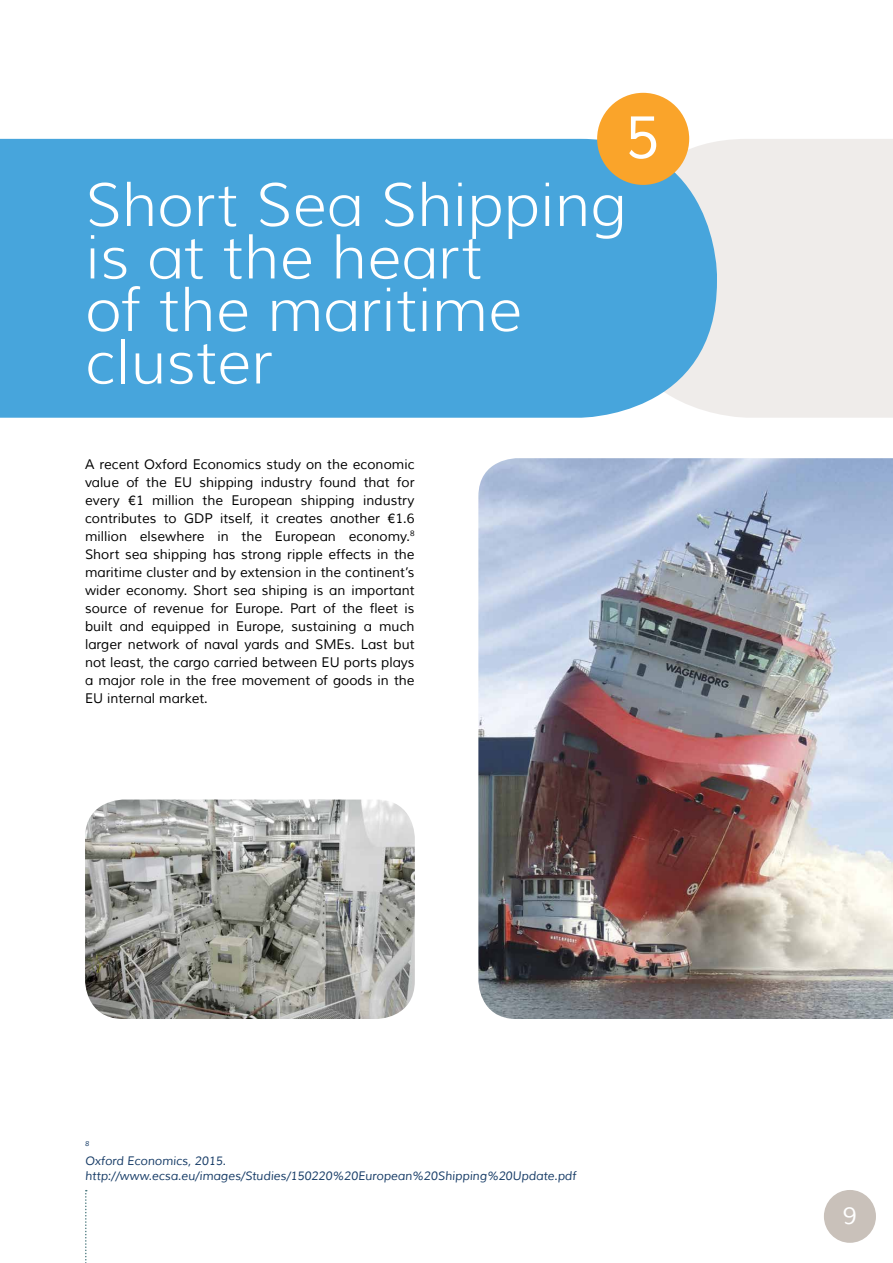
<style>
.page{position:relative;width:893px;height:1263px;background:#fff}
.page>*{position:absolute;margin:0;border:0;box-sizing:border-box;transform-origin:0 0}
.t1{font:300 60px/52.5px "Muli";color:#fff}
.t2{font:60px "Muli";color:#fff}
.t3{font:24px "Muli";color:#fff}
.t4{font:13.5px/18px "Muli";color:#000;text-align:justify}
.t5{font:italic 12px/15px "Muli";color:#173c67}
.t6{font:italic 7.05px "Muli";color:#173c67}
</style>
<div class="page">
<svg style="left:85px;top:1190px;width:2px;height:73px"></svg>
<div style="left:824px;top:1190px;width:52px;height:53px;background:#c9c1ba;border-radius:50%"></div>
<div style="left:717px;top:139px;width:176px;height:279px;background:#efecea"></div>
<div style="left:0;top:139px;width:717px;height:279px;background:#47a5dc"></div>
<div style="left:597px;top:93px;width:92px;height:92px;background:#faa42a;border-radius:50%"></div>
<img style="left:478px;top:458px;width:415px;height:561px">
<img style="left:85px;top:799px;width:330px;height:220px">
<h1 class="t2" style="left:625px;top:101px;width:36px">5</h1>
<h1 class="t1" style="left:85px;top:179px;width:543px">Short Sea Shipping is at the heart<br>of the maritime cluster</h1>
<p class="t4" style="left:85px;top:455px;width:331px">A recent Oxford Economics study on the economic value of the EU shipping industry found that for every €1 million the European shipping industry contributes to GDP itself, it creates another €1.6 million elsewhere in the European economy.<sup>8<br></sup>Short sea shipping has strong ripple effects in the maritime cluster and by extension in the continent’s wider economy. Short sea shiping is an important source of revenue for Europe. Part of the fleet is built and equipped in Europe, sustaining a much larger network of naval yards and SMEs. Last but not least, the cargo carried between EU ports plays a major role in the free movement of goods in the EU internal market.</p>
<p class="t6" style="left:85px;top:1139px;width:6px">8</p>
<p class="t5" style="left:85px;top:1154px;width:493px">Oxford Economics, 2015. http://www.ecsa.eu/images/Studies/150220%20European%20Shipping%20Update.pdf</p>
<h2 class="t3" style="left:843px;top:1201px;width:15px">9</h2>
</div>
